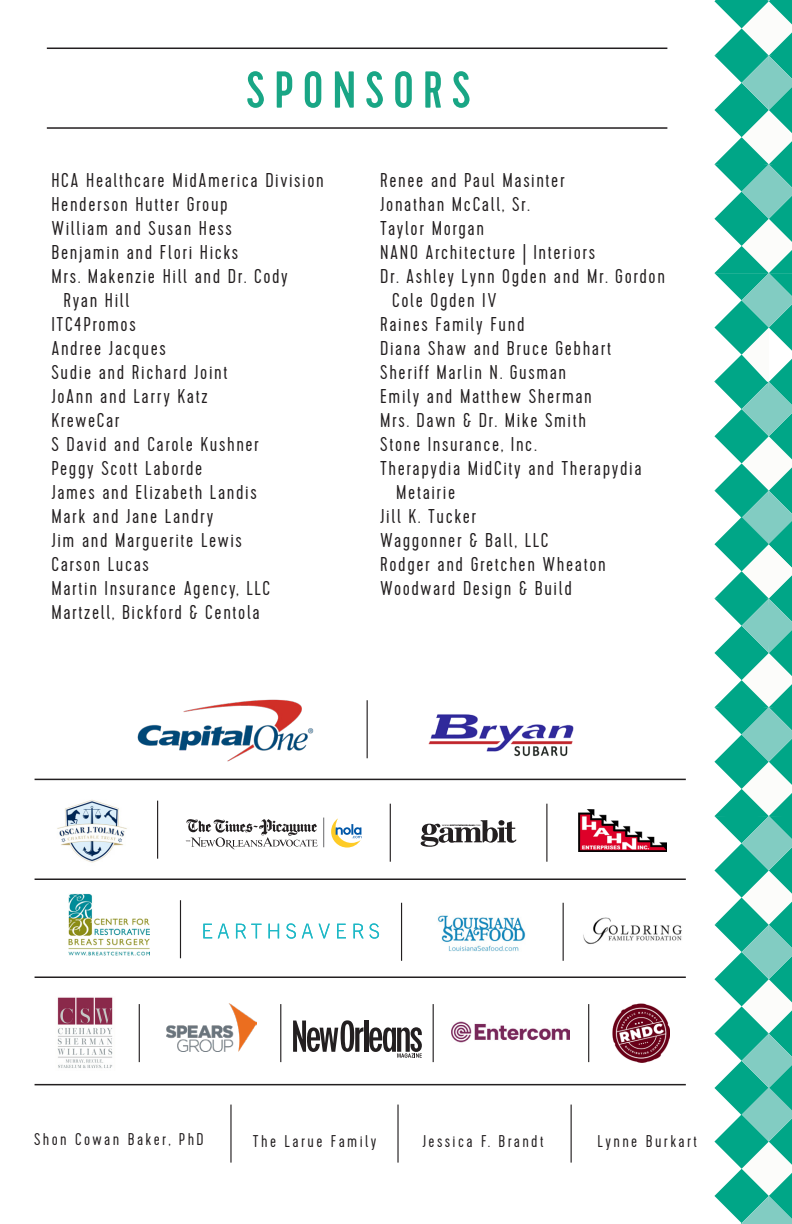
<style>
.page{position:relative;width:792px;height:1224px;background:#fff}
.page>*{position:absolute;margin:0;border:0;box-sizing:border-box;transform-origin:0 0}
.t1{font:500 51.8px "Cervo";letter-spacing:.17em;color:#19a685}
.t2{font:300 20px/24px "Cervo";letter-spacing:.08em;color:#231f20}
.t3{font:300 17px "Cervo";letter-spacing:.14em;color:#231f20}
.t4{font:900 2px "Gotham HTF";letter-spacing:.04em;color:#231f20}
.s1{font-weight:500}
</style>
<div class="page">
<hr style="left:47px;top:48px;width:620px;height:1px;background:#231f20">
<hr style="left:47px;top:127px;width:620px;height:2px;background:#231f20">
<svg style="left:714px;top:0;width:78px;height:1224px"></svg>
<hr style="left:230px;top:1105px;width:2px;height:58px;background:#231f20">
<hr style="left:397px;top:1105px;width:2px;height:58px;background:#231f20">
<hr style="left:571px;top:1105px;width:1px;height:58px;background:#231f20">
<img style="left:57px;top:997px;width:56px;height:71px">
<img style="left:167px;top:1004px;width:89px;height:48px">
<hr style="left:139px;top:1004px;width:1px;height:58px;background:#231f20">
<hr style="left:280px;top:1004px;width:1px;height:58px;background:#231f20">
<hr style="left:433px;top:1004px;width:1px;height:58px;background:#231f20">
<hr style="left:588px;top:1004px;width:1px;height:58px;background:#231f20">
<img style="left:452px;top:1021px;width:118px;height:22px">
<img style="left:612px;top:1004px;width:57px;height:59px">
<hr style="left:364px;top:1021px;width:4px;height:31px;background:#231f20">
<svg style="left:293px;top:1020px;width:70px;height:32px"></svg>
<svg style="left:369px;top:1027px;width:53px;height:30px"></svg>
<svg style="left:186px;top:817px;width:138px;height:32px"></svg>
<svg style="left:331px;top:818px;width:31px;height:30px"></svg>
<hr style="left:157px;top:801px;width:1px;height:58px;background:#231f20">
<img style="left:57px;top:800px;width:70px;height:63px">
<img style="left:579px;top:809px;width:88px;height:43px">
<hr style="left:390px;top:804px;width:1px;height:58px;background:#231f20">
<hr style="left:546px;top:804px;width:1px;height:58px;background:#231f20">
<svg style="left:421px;top:820px;width:96px;height:27px"></svg>
<svg style="left:203px;top:924px;width:9px;height:14px"></svg>
<svg style="left:218px;top:924px;width:11px;height:14px"></svg>
<svg style="left:236px;top:924px;width:25px;height:14px"></svg>
<svg style="left:269px;top:924px;width:10px;height:14px"></svg>
<svg style="left:302px;top:924px;width:11px;height:14px"></svg>
<svg style="left:319px;top:924px;width:11px;height:14px"></svg>
<svg style="left:337px;top:924px;width:9px;height:14px"></svg>
<svg style="left:354px;top:923px;width:25px;height:16px"></svg>
<svg style="left:286px;top:923px;width:10px;height:16px"></svg>
<img style="left:583px;top:917px;width:99px;height:28px">
<img style="left:437px;top:915px;width:89px;height:37px">
<hr style="left:401px;top:903px;width:1px;height:58px;background:#231f20">
<hr style="left:563px;top:903px;width:1px;height:58px;background:#231f20">
<img style="left:69px;top:894px;width:80px;height:62px">
<hr style="left:180px;top:900px;width:1px;height:58px;background:#231f20">
<hr style="left:367px;top:700px;width:1px;height:58px;background:#231f20">
<img style="left:137px;top:699px;width:177px;height:63px">
<img style="left:428px;top:714px;width:146px;height:43px">
<hr style="left:35px;top:1084px;width:651px;height:1px;background:#231f20">
<hr style="left:35px;top:976px;width:651px;height:2px;background:#231f20">
<hr style="left:35px;top:878px;width:651px;height:2px;background:#231f20">
<hr style="left:35px;top:779px;width:651px;height:1px;background:#231f20">
<p class="t1" style="left:246px;top:59px;width:226px">SPONSORS</p>
<p class="t2" style="left:51px;top:169px;width:274px">HCA Healthcare MidAmerica Division</p>
<p class="t2" style="left:51px;top:193px;width:178px">Henderson Hutter Group</p>
<p class="t2" style="left:51px;top:217px;width:182px">William and Susan Hess</p>
<p class="t2" style="left:51px;top:241px;width:188px">Benjamin and Flori Hicks</p>
<p class="t2" style="left:51px;top:265px;width:238px">Mrs. Makenzie Hill and Dr. Cody</p>
<p class="t2" style="left:63px;top:289px;width:67px">Ryan Hill</p>
<p class="t2" style="left:51px;top:313px;width:86px">ITC4Promos</p>
<p class="t2" style="left:51px;top:337px;width:116px">Andree Jacques</p>
<p class="t2" style="left:51px;top:361px;width:178px">Sudie and Richard Joint</p>
<p class="t2" style="left:51px;top:385px;width:158px">JoAnn and Larry Katz</p>
<p class="t2" style="left:51px;top:409px;width:70px">KreweCar</p>
<p class="t2" style="left:51px;top:433px;width:209px">S David and Carole Kushner</p>
<p class="t2" style="left:51px;top:457px;width:152px">Peggy Scott Laborde</p>
<p class="t2" style="left:51px;top:481px;width:207px">James and Elizabeth Landis</p>
<p class="t2" style="left:51px;top:505px;width:164px">Mark and Jane Landry</p>
<p class="t2" style="left:51px;top:529px;width:192px">Jim and Marguerite Lewis</p>
<p class="t2" style="left:51px;top:553px;width:99px">Carson Lucas</p>
<p class="t2" style="left:51px;top:577px;width:220px">Martin Insurance Agency, LLC</p>
<p class="t2" style="left:51px;top:601px;width:210px">Martzell, Bickford &amp; Centola</p>
<p class="t2" style="left:380px;top:169px;width:186px">Renee and Paul Masinter</p>
<p class="t2" style="left:380px;top:193px;width:151px">Jonathan McCall, Sr.</p>
<p class="t2" style="left:380px;top:217px;width:105px">Taylor Morgan</p>
<p class="t2" style="left:380px;top:241px;width:216px">NANO Architecture | Interiors</p>
<p class="t2" style="left:392px;top:265px;width:274px;text-indent:-12px">Dr. Ashley Lynn Ogden and Mr. Gordon<br>Cole Ogden IV</p>
<p class="t2" style="left:380px;top:313px;width:146px">Raines Family Fund</p>
<p class="t2" style="left:380px;top:337px;width:232px">Diana Shaw and Bruce Gebhart</p>
<p class="t2" style="left:380px;top:361px;width:187px">Sheriff Marlin N. Gusman</p>
<p class="t2" style="left:380px;top:385px;width:213px">Emily and Matthew Sherman</p>
<p class="t2" style="left:380px;top:409px;width:207px">Mrs. Dawn &amp; Dr. Mike Smith</p>
<p class="t2" style="left:380px;top:433px;width:158px">Stone Insurance, Inc.</p>
<p class="t2" style="left:396px;top:457px;width:247px;text-indent:-16px">Therapydia MidCity and Therapydia<br>Metairie</p>
<p class="t2" style="left:380px;top:505px;width:98px">Jill K. Tucker</p>
<p class="t2" style="left:380px;top:529px;width:170px">Waggonner &amp; Ball, LLC</p>
<p class="t2" style="left:380px;top:553px;width:227px">Rodger and Gretchen Wheaton</p>
<p class="t2" style="left:380px;top:577px;width:193px">Woodward Design &amp; Build</p>
<p class="t4" style="left:442px;top:824px;width:40px"><span class="s1">WWW.</span>BESTOFNEWORLEANS<span class="s1">.COM</span></p>
<p class="t3" style="left:34px;top:1129px;width:171px">Shon Cowan Baker, PhD</p>
<p class="t3" style="left:253px;top:1131px;width:125px">The Larue Family</p>
<p class="t3" style="left:422px;top:1131px;width:123px">Jessica F. Brandt</p>
<p class="t3" style="left:598px;top:1131px;width:101px">Lynne Burkart</p>
</div>
